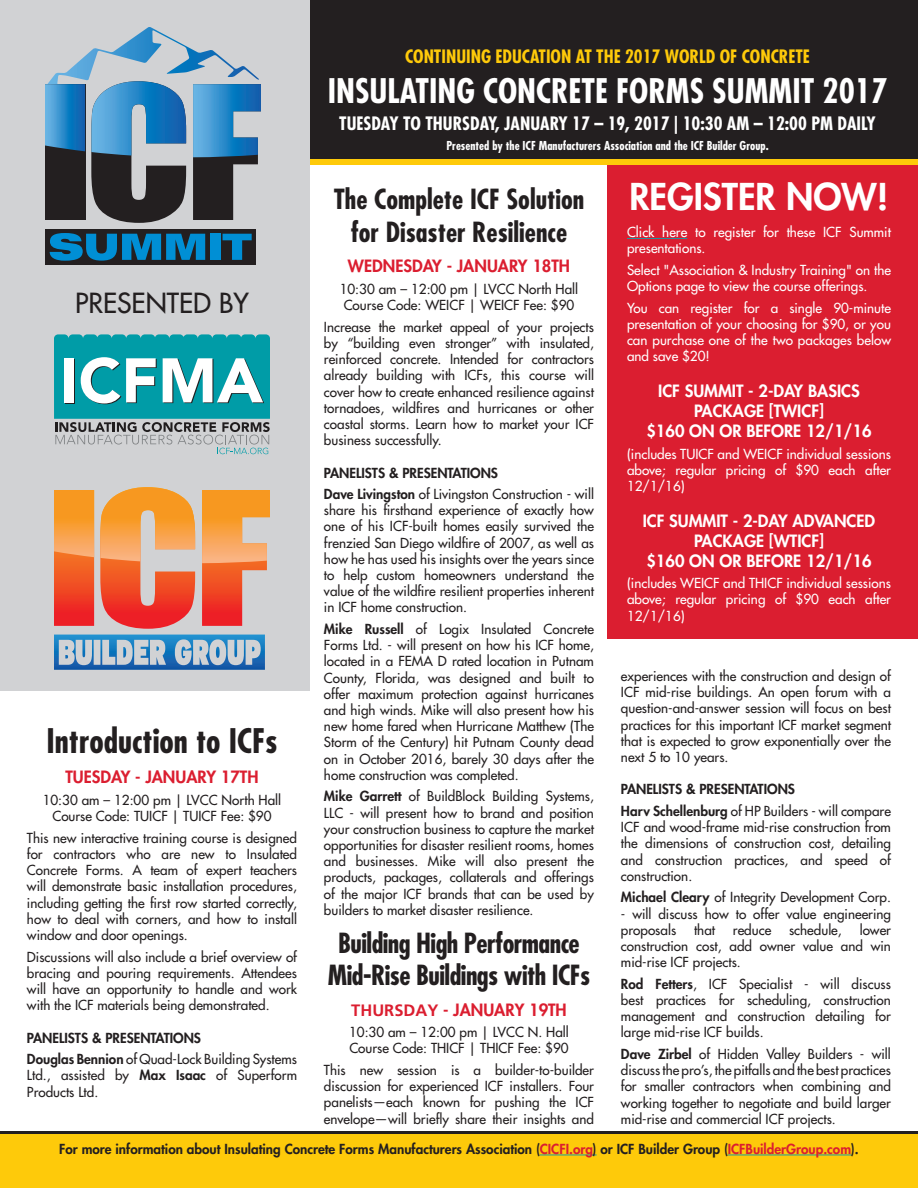
<style>
.page{position:relative;width:918px;height:1188px;background:#fff}
.page>*{position:absolute;margin:0;border:0;box-sizing:border-box;transform-origin:0 0}
.t1{font:800 36px "Futura Std";color:#fff}
.t2{font:700 condensed 33px "Futura Std";color:#fff}
.t3{font:700 condensed 33px "Futura Std";color:#231f20}
.t4{font:700 condensed 27px/32.4px "Futura Std";letter-spacing:-.02em;color:#231f20;text-align:center}
.t5{font:700 condensed 27px/32.4px "Futura Std";color:#231f20;text-align:center}
.t6{font:500 27px "Futura Std";color:#231f20}
.t7{font:700 condensed 18px "Futura Std";color:#fff}
.t8{font:700 condensed 18px "Futura Std";color:#feca0a}
.t9{font:800 16.5px/19.8px "Futura Std";color:#fff;text-align:center}
.t10{font:800 16.5px "Futura Std";color:#db1e30}
.t11{font:500 13.5px/16.2px "Futura Std";color:#231f20;text-align:justify}
.t12{font:500 13.5px/16.2px "Futura Std";color:#fff;text-align:justify}
.t13{font:800 13.5px/21.6px "Futura Std";color:#231f20}
.t14{font:700 condensed 12px "Futura Std";color:#fff}
.s1{font-weight:500}
.s2{font-weight:800}
.s3{font-family:"Frutiger LT Std";font-weight:700}
.s4{color:#db1e30}
</style>
<div class="page">
<div style="left:608px;top:132px;width:310px;height:506px;background:#db1e30"></div>
<div style="left:0;top:0;width:918px;height:162px;background:#231f20"></div>
<div style="left:0;top:159px;width:918px;height:6px;background:#feca0a"></div>
<div style="left:0;top:0;width:310px;height:691px;background:#d1d2d4"></div>
<div style="left:0;top:1132px;width:918px;height:56px;background:#feca0a"></div>
<hr style="left:540px;top:1155px;width:57px;height:1px;background:#1799a3">
<hr style="left:728px;top:1155px;width:123px;height:1px;background:#1799a3">
<hr style="left:0;top:1131px;width:918px;height:3px;background:#231f20">
<svg style="left:54px;top:334px;width:216px;height:120px"></svg>
<img style="left:54px;top:563px;width:213px;height:66px">
<img style="left:54px;top:487px;width:216px;height:76px">
<img style="left:54px;top:635px;width:211px;height:35px">
<hr style="left:627px;top:238px;width:60px;height:1px;background:#1998a3">
<svg style="left:45px;top:27px;width:216px;height:196px"></svg>
<div style="left:45px;top:229px;width:211px;height:35px;background:#231f20"></div>
<svg style="left:50px;top:233px;width:155px;height:28px"></svg>
<div style="left:210px;top:234px;width:10px;height:26px;background:#008fd5"></div>
<svg style="left:223px;top:234px;width:29px;height:26px"></svg>
<h3 class="t6" style="left:75px;top:286px;width:175px">PRESENTED BY</h3>
<h2 class="t3" style="left:47px;top:720px;width:232px">Introduction to ICFs</h2>
<p class="t10" style="left:66px;top:767px;width:194px">TUESDAY - JANUARY 17TH</p>
<p class="t11" style="left:43px;top:792px;width:240px;text-align:center">10:30 am – 12:00 pm | LVCC North Hall<br>Course Code: TUICF | TUICF Fee: $90</p>
<p class="t11" style="left:27px;top:830px;width:272px">This new interactive training course is designed for contractors who are new to Insulated Concrete Forms. A team of expert teachers will demonstrate basic installation procedures, including getting the first row started correctly, how to deal with corners, and how to install window and door openings.</p>
<p class="t11" style="left:27px;top:949px;width:272px">Discussions will also include a brief overview of bracing and pouring requirements. Attendees will have an opportunity to handle and work with the ICF materials being demonstrated.</p>
<p class="t13" style="left:27px;top:1027px;width:272px">PANELISTS &amp; PRESENTATIONS<br>Douglas Bennion <span class="s1">of Quad-Lock Building Systems</span></p>
<p class="t11" style="left:27px;top:1067px;width:272px">Ltd., assisted by <span class="s2">Max Isaac</span> of Superform<br>Products Ltd.</p>
<h3 class="t8" style="left:405px;top:46px;width:406px">CONTINUING EDUCATION AT THE 2017 WORLD OF CONCRETE</h3>
<h2 class="t2" style="left:328px;top:70px;width:561px">INSULATING CONCRETE FORMS SUMMIT 2017</h2>
<h3 class="t7" style="left:339px;top:112px;width:538px">TUESDAY TO THURSDAY, JANUARY 17 – 19, 2017 | 10:30 AM – 12:00 PM DAILY</h3>
<p class="t14" style="left:446px;top:138px;width:324px">Presented by the ICF Manufacturers Association and the ICF Builder Group.</p>
<h3 class="t5" style="left:334px;top:183px;width:252px">The Complete ICF Solution for Disaster Resilience</h3>
<p class="t10" style="left:348px;top:256px;width:224px">WEDNESDAY - JANUARY 18TH</p>
<p class="t11" style="left:340px;top:281px;width:240px">10:30 am – 12:00 pm | LVCC North Hall<br>Course Code: WEICF | WEICF Fee: $90</p>
<p class="t11" style="left:324px;top:319px;width:272px">Increase the market appeal of your projects by “building even stronger” with insulated, reinforced concrete. Intended for contractors already building with ICFs, this course will cover how to create enhanced resilience against tornadoes, wildfires and hurricanes or other coastal storms. Learn how to market your ICF business successfully.</p>
<p class="t13" style="left:324px;top:462px;width:272px">PANELISTS &amp; PRESENTATIONS<br>Dave Livingston <span class="s1">of Livingston Construction - will</span></p>
<p class="t11" style="left:324px;top:502px;width:272px">share his firsthand experience of exactly how one of his ICF-built homes easily survived the frenzied San Diego wildfire of 2007, as well as how he has used his insights over the years since to help custom homeowners understand the value of the wildfire resilient properties inherent in ICF home construction.</p>
<p class="t11" style="left:324px;top:621px;width:272px"><span class="s2">Mike Russell</span> of Logix Insulated Concrete Forms Ltd. - will present on how his ICF home, located in a FEMA D rated location in Putnam County, Florida, was designed and built to offer maximum protection against hurricanes and high winds. Mike will also present how his new home fared when Hurricane Matthew (The Storm of the Century) hit Putnam County dead on in October 2016, barely 30 days after the home construction was completed.</p>
<p class="t11" style="left:324px;top:788px;width:272px"><span class="s2">Mike Garrett</span> of BuildBlock Building Systems, LLC - will present how to brand and position your construction business to capture the market opportunities for disaster resilient rooms, homes and businesses. Mike will also present the products, packages, collaterals and offerings of the major ICF brands that can be used by builders to market disaster resilience.</p>
<h3 class="t4" style="left:328px;top:927px;width:264px">Building High Performance<br>Mid-Rise Buildings with ICFs</h3>
<p class="t10" style="left:351px;top:999px;width:217px"><span class="s3">THURSDAY</span> - JANUARY 19TH</p>
<p class="t11" style="left:349px;top:1024px;width:221px">10:30 am – 12:00 pm | LVCC N. Hall<br>Course Code: THICF | THICF Fee: $90</p>
<p class="t11" style="left:324px;top:1062px;width:272px">This new session is a builder-to-builder discussion for experienced ICF installers. Four panelists—each known for pushing the ICF envelope—will briefly share their insights and</p>
<h1 class="t1" style="left:630px;top:174px;width:260px">REGISTER NOW!</h1>
<p class="t12" style="left:627px;top:224px;width:265px">Click here to register for these ICF Summit presentations.</p>
<p class="t12" style="left:627px;top:262px;width:265px">Select "Association &amp; Industry Training" on the<br>Options page to view the course offerings.</p>
<p class="t12" style="left:627px;top:300px;width:266px">You can register for a single 90-minute presentation of your choosing for $90, or you can purchase one of the two packages below and save $20!</p>
<p class="t9" style="left:646px;top:381px;width:227px">ICF SUMMIT - 2-DAY BASICS<br>PACKAGE [TWICF]<br>$160 ON OR BEFORE 12/1/16</p>
<p class="t12" style="left:627px;top:446px;width:266px">(includes TUICF and WEICF individual sessions above; regular pricing of $90 each after 12/1/16)</p>
<p class="t9" style="left:643px;top:511px;width:234px">ICF SUMMIT - 2-DAY ADVANCED<br>PACKAGE [WTICF]<br>$160 ON OR BEFORE 12/1/16</p>
<p class="t12" style="left:627px;top:575px;width:266px">(includes WEICF and THICF individual sessions above; regular pricing of $90 each after 12/1/16)</p>
<p class="t11" style="left:621px;top:668px;width:272px">experiences with the construction and design of ICF mid-rise buildings. An open forum with a question-and-answer session will focus on best practices for this important ICF market segment that is expected to grow exponentially over the next 5 to 10 years.</p>
<p class="t13" style="left:621px;top:779px;width:271px">PANELISTS &amp; PRESENTATIONS<br>Harv Schellenburg <span class="s1">of HP Builders - will compare</span></p>
<p class="t11" style="left:621px;top:819px;width:272px">ICF and wood-frame mid-rise construction from the dimensions of construction cost, detailing and construction practices, and speed of construction.</p>
<p class="t11" style="left:621px;top:889px;width:271px"><span class="s2">Michael Cleary</span> of Integrity Development Corp.</p>
<p class="t11" style="left:621px;top:906px;width:272px">- will discuss how to offer value engineering proposals</p>
<p class="t11" style="left:621px;top:922px;width:272px;text-indent:239px">lower construction cost, add owner value and win mid-rise ICF projects.</p>
<p class="t11" style="left:621px;top:976px;width:272px"><span class="s2">Rod Fetters</span>, ICF Specialist - will discuss best practices for scheduling, construction management and construction detailing for large mid-rise ICF builds.</p>
<p class="t11" style="left:621px;top:1046px;width:271px"><span class="s2">Dave Zirbel</span> of Hidden Valley Builders - will discuss the pro’s, the pitfalls and the best practices for smaller contractors when combining and working together to negotiate and build larger mid-rise and commercial ICF projects.</p>
<p class="t11" style="left:694px;top:922px;width:23px">that</p>
<p class="t11" style="left:733px;top:922px;width:40px">reduce</p>
<p class="t11" style="left:789px;top:922px;width:54px">schedule,</p>
<p class="t13" style="left:59px;top:1138px;width:801px">For more information about Insulating Concrete Forms Manufacturers Association (<span class="s4">CICFI.org</span>) or ICF Builder Group (<span class="s4">ICFBuilderGroup.com</span>).</p>
</div>
